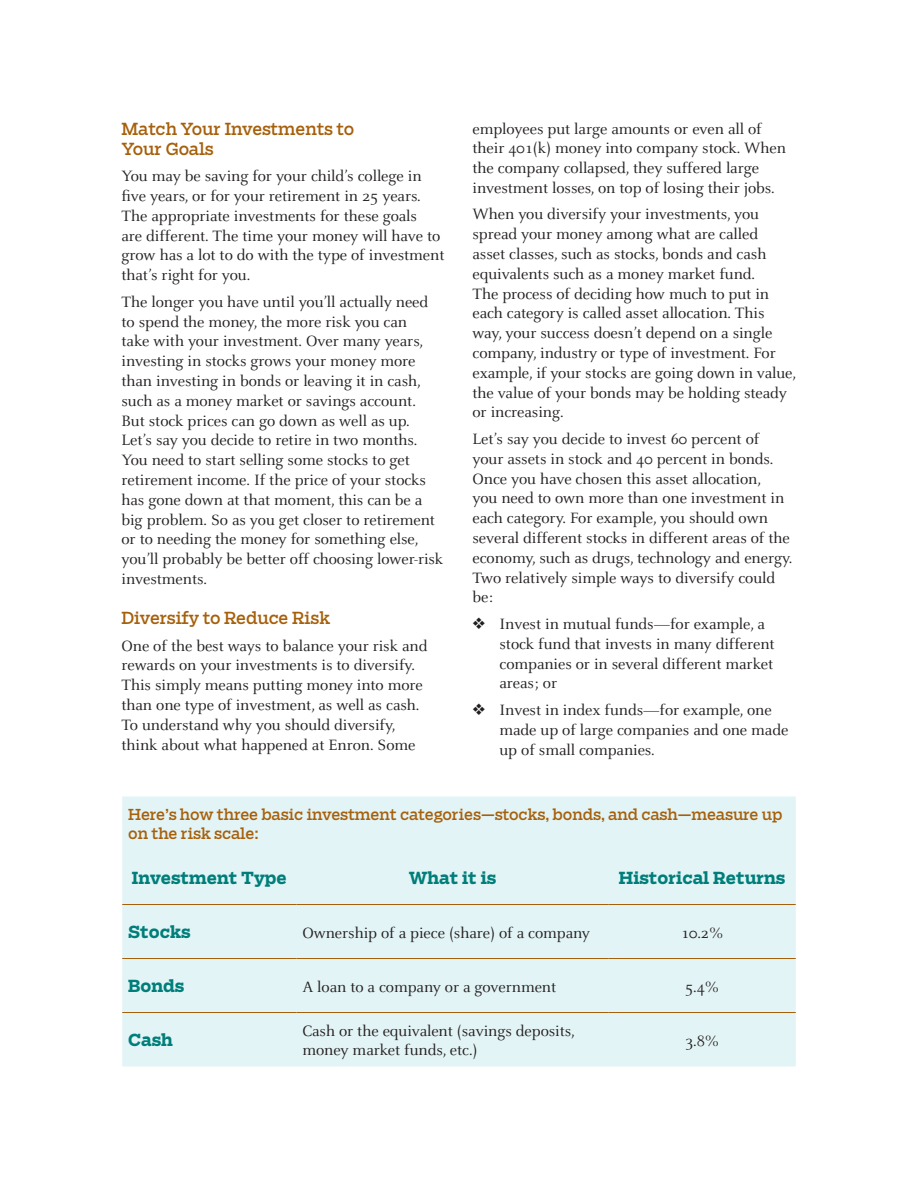
<style>
.page{position:relative;width:918px;height:1188px;background:#fff}
.page>*{position:absolute;margin:0;border:0;box-sizing:border-box;transform-origin:0 0}
.t1{font:16.5px/19.8px "Celeste";letter-spacing:-.005em;color:#231f20}
.t2{font:700 16.5px "Boomer Serif";color:#007e7a}
.t3{font:16.5px/19.8px "Boomer Serif";letter-spacing:-.005em;color:#a6600b}
.t4{font:15px/19.8px "Boomer Serif";letter-spacing:-.005em;color:#a6600b}
</style>
<div class="page">
<div style="left:122px;top:796px;width:674px;height:270px;background:#e3f4f6"></div>
<hr style="left:122px;top:1012px;width:174px;height:1px;background:#a6600b">
<hr style="left:296px;top:1012px;width:313px;height:1px;background:#a6600b">
<hr style="left:609px;top:1012px;width:187px;height:1px;background:#a6600b">
<hr style="left:122px;top:904px;width:174px;height:1px;background:#a6600b">
<hr style="left:296px;top:904px;width:313px;height:1px;background:#a6600b">
<hr style="left:609px;top:904px;width:187px;height:1px;background:#a6600b">
<hr style="left:122px;top:958px;width:174px;height:1px;background:#a6600b">
<hr style="left:296px;top:958px;width:313px;height:1px;background:#a6600b">
<hr style="left:609px;top:958px;width:187px;height:1px;background:#a6600b">
<p class="t3" style="left:122px;top:119px;width:234px">Match Your Investments to<br>Your Goals</p>
<p class="t1" style="left:122px;top:167px;width:325px">You may be saving for your child’s college in five years, or for your retirement in 25 years.<br>The appropriate investments for these goals<br>are different. The time your money will have to grow has a lot to do with the type of investment that’s right for you.</p>
<p class="t1" style="left:122px;top:292px;width:323px">The longer you have until you’ll actually need to spend the money, the more risk you can<br>take with your investment. Over many years, investing in stocks grows your money more than investing in bonds or leaving it in cash, such as a money market or savings account.<br>But stock prices can go down as well as up.<br>Let’s say you decide to retire in two months.<br>You need to start selling some stocks to get retirement income. If the price of your stocks has gone down at that moment, this can be a big problem. So as you get closer to retirement or to needing the money for something else, you’ll probably be better off choosing lower-risk investments.</p>
<p class="t3" style="left:122px;top:608px;width:210px">Diversify to Reduce Risk</p>
<p class="t1" style="left:122px;top:636px;width:307px">One of the best ways to balance your risk and rewards on your investments is to diversify.<br>This simply means putting money into more than one type of investment, as well as cash.<br>To understand why you should diversify, think about what happened at Enron. Some</p>
<p class="t1" style="left:473px;top:119px;width:315px">employees put large amounts or even all of their 401(k) money into company stock. When the company collapsed, they suffered large investment losses, on top of losing their jobs.</p>
<p class="t1" style="left:473px;top:205px;width:325px">When you diversify your investments, you spread your money among what are called<br>asset classes, such as stocks, bonds and cash equivalents such as a money market fund.<br>The process of deciding how much to put in each category is called asset allocation. This way, your success doesn’t depend on a single company, industry or type of investment. For example, if your stocks are going down in value, the value of your bonds may be holding steady or increasing.</p>
<p class="t1" style="left:473px;top:429px;width:322px">Let’s say you decide to invest 60 percent of your assets in stock and 40 percent in bonds.<br>Once you have chosen this asset allocation,<br>you need to own more than one investment in each category. For example, you should own several different stocks in different areas of the economy, such as drugs, technology and energy.<br>Two relatively simple ways to diversify could be:</p>
<p class="t1" style="left:499px;top:614px;width:277px">Invest in mutual funds—for example, a stock fund that invests in many different companies or in several different market areas; or</p>
<p class="t1" style="left:499px;top:700px;width:290px">Invest in index funds—for example, one made up of large companies and one made up of small companies.</p>
<p class="t4" style="left:128px;top:804px;width:656px">Here’s how three basic investment categories—stocks, bonds, and cash—measure up on the risk scale:</p>
<p class="t2" style="left:132px;top:868px;width:157px">Investment Type</p>
<p class="t2" style="left:409px;top:868px;width:89px">What it is</p>
<p class="t2" style="left:619px;top:868px;width:168px">Historical Returns</p>
<p class="t2" style="left:128px;top:922px;width:64px">Stocks</p>
<p class="t1" style="left:302px;top:923px;width:289px">Ownership of a piece (share) of a company</p>
<p class="t1" style="left:681px;top:923px;width:44px">10.2%</p>
<p class="t2" style="left:128px;top:976px;width:58px">Bonds</p>
<p class="t1" style="left:302px;top:977px;width:255px">A loan to a company or a government</p>
<p class="t1" style="left:685px;top:977px;width:36px">5.4%</p>
<p class="t2" style="left:128px;top:1030px;width:46px">Cash</p>
<p class="t1" style="left:302px;top:1021px;width:274px">Cash or the equivalent (savings deposits, money market funds, etc.)</p>
<p class="t1" style="left:685px;top:1031px;width:36px">3.8%</p>
</div>
